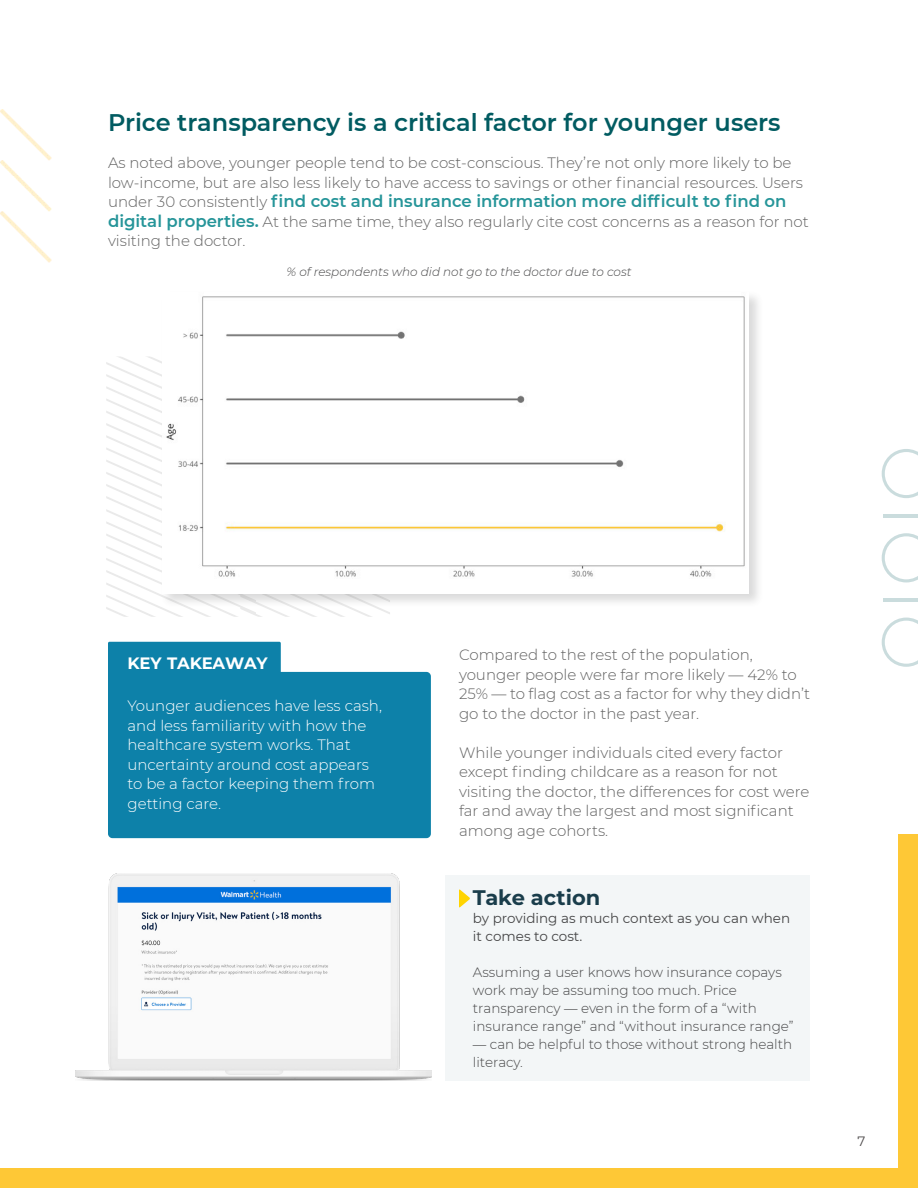
<style>
.page{position:relative;width:918px;height:1188px;background:#fff}
.page>*{position:absolute;margin:0;border:0;box-sizing:border-box;transform-origin:0 0}
.t1{font:600 24px "Montserrat";color:#015b61}
.t2{font:700 21px "Montserrat";color:#1a3d4b}
.t3{font:600 16.5px "Montserrat";color:#269599}
.t4{font:700 16.5px "Montserrat";letter-spacing:-.01em;color:#fff}
.t5{font:300 15px/19.5px "Montserrat";color:#616161}
.t6{font:300 15px/19.5px "Montserrat";color:#fff}
.t7{font:300 13.5px/18px "Montserrat";color:#454546}
.t8{font:13.5px/18px "Montserrat";color:#454546}
.t9{font:13.5px "Montserrat";color:#231f20}
.t10{font:italic 300 12px "Montserrat";color:#454546}
.s1{font-weight:300;font-size:15px;color:#616161}
.s2{font-weight:600;font-size:16.5px;color:#269599}
</style>
<div class="page">
<div style="left:898px;top:835px;width:20px;height:353px;background:#fec836"></div>
<div style="left:0;top:1168px;width:918px;height:20px;background:#fec836"></div>
<img style="left:0;top:110px;width:51px;height:153px">
<svg style="left:882px;top:618px;width:36px;height:49px"></svg>
<svg style="left:882px;top:533px;width:36px;height:49px"></svg>
<svg style="left:882px;top:449px;width:36px;height:49px"></svg>
<hr style="left:883px;top:514px;width:35px;height:3px;background:#015960">
<hr style="left:883px;top:598px;width:35px;height:4px;background:#cadcdd">
<svg style="left:106px;top:356px;width:284px;height:261px"></svg>
<div style="left:446px;top:875px;width:364px;height:206px;background:#f3f6f7"></div>
<div style="left:160px;top:290px;width:603px;height:318px;background:#454546;opacity:.2"></div>
<img style="left:162px;top:292px;width:587px;height:302px">
<div style="left:108px;top:672px;width:323px;height:166px;background:#0d81a9"></div>
<svg style="left:459px;top:889px;width:11px;height:19px"></svg>
<div style="left:108px;top:642px;width:173px;height:31px;background:#0d81a9"></div>
<img style="left:76px;top:874px;width:356px;height:207px">
<p class="t1" style="left:108px;top:105px;width:674px">Price transparency is a critical factor for younger users</p>
<p class="t5" style="left:108px;top:153px;width:697px">As noted above, younger people tend to be cost-conscious. They’re not only more likely to be low-income, but are also less likely to have access to savings or other financial resources. Users</p>
<p class="t3" style="left:108px;top:190px;width:680px"><span class="s1">under 30 consistently</span> find cost and insurance information more difficult to find on</p>
<p class="t5" style="left:108px;top:211px;width:702px"><span class="s2">digital properties.</span> At the same time, they also regularly cite cost concerns as a reason for not visiting the doctor.</p>
<p class="t10" style="left:286px;top:264px;width:347px">% of respondents who did not go to the doctor due to cost</p>
<p class="t4" style="left:128px;top:652px;width:142px">KEY TAKEAWAY</p>
<p class="t6" style="left:128px;top:696px;width:256px">Younger audiences have less cash, and less familiarity with how the healthcare system works. That uncertainty around cost appears to be a factor keeping them from getting care.</p>
<p class="t5" style="left:459px;top:645px;width:353px">Compared to the rest of the population, younger people were far more likely — 42% to 25% — to flag cost as a factor for why they didn’t go to the doctor in the past year.</p>
<p class="t5" style="left:459px;top:742px;width:352px">While younger individuals cited every factor except finding childcare as a reason for not visiting the doctor, the differences for cost were far and away the largest and most significant among age cohorts.</p>
<p class="t2" style="left:473px;top:882px;width:129px">Take action</p>
<p class="t8" style="left:473px;top:908px;width:319px">by providing as much context as you can when it comes to cost.</p>
<p class="t7" style="left:473px;top:963px;width:322px">Assuming a user knows how insurance copays work may be assuming too much. Price transparency — even in the form of a “with insurance range” and “without insurance range”</p>
<p class="t7" style="left:473px;top:1034px;width:321px">— can be helpful to those without strong health literacy.</p>
<p class="t9" style="left:858px;top:1131px;width:9px">7</p>
</div>
